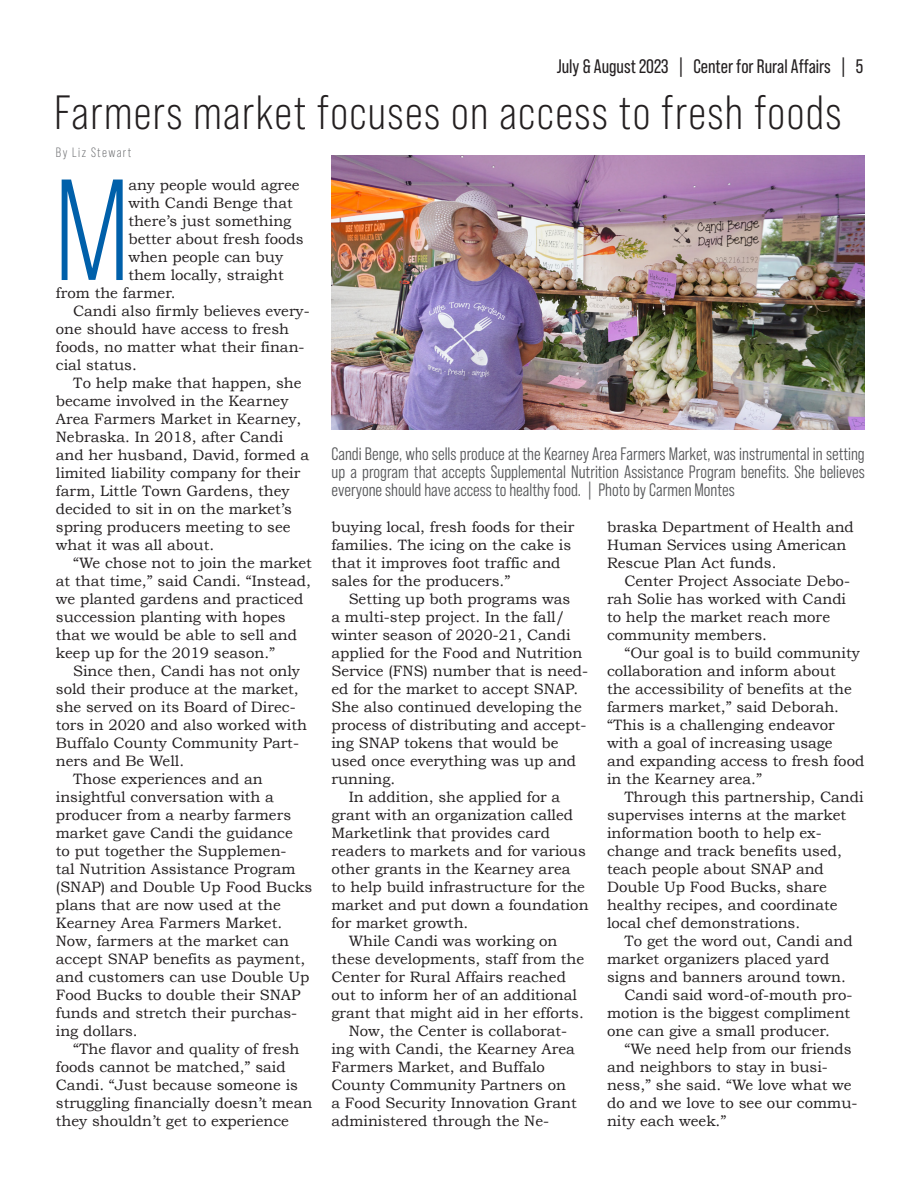
<style>
.page{position:relative;width:918px;height:1188px;background:#fff}
.page>*{position:absolute;margin:0;border:0;box-sizing:border-box;transform-origin:0 0}
.Body_Copy_-_1st_para{font:143.55px "Bebas Neue";color:#0060aa}
.Headline{font:48px "Bebas Neue Pro";letter-spacing:.03em;color:#231f20}
.Body_Copy{font:19.5px "Bebas Neue Pro";color:#231f20}
.t1{font:18px/18px "Bebas Neue Pro Middle";color:#57585a;text-align:justify}
.Body_Copy_-_1st_para-2{font:15px/18px "Bookman Old Style";color:#231f20}
.Byline{font:13.5px "Bebas Neue Pro";letter-spacing:.1em;color:#6c6d70}
</style>
<div class="page">
<img style="left:331px;top:156px;width:534px;height:273px">
<p class="Body_Copy" style="left:557px;top:56px;width:308px">July &amp; August 2023 | Center for Rural Affairs | 5</p>
<p class="Headline" style="left:54px;top:86px;width:789px">Farmers market focuses on access to fresh foods</p>
<p class="Byline" style="left:56px;top:145px;width:77px">By Liz Stewart</p>
<p class="Body_Copy_-_1st_para" style="left:56px;top:154px;width:74px">M</p>
<p class="Body_Copy_-_1st_para-2" style="left:128px;top:176px;width:173px">any people would agree</p>
<p class="Body_Copy_-_1st_para-2" style="left:128px;top:194px;width:166px">with Candi Benge that</p>
<p class="Body_Copy_-_1st_para-2" style="left:128px;top:212px;width:165px">there’s just something</p>
<p class="Body_Copy_-_1st_para-2" style="left:128px;top:230px;width:177px">better about fresh foods</p>
<p class="Body_Copy_-_1st_para-2" style="left:128px;top:248px;width:156px">when people can buy</p>
<p class="Body_Copy_-_1st_para-2" style="left:128px;top:266px;width:157px">them locally, straight</p>
<p class="Body_Copy_-_1st_para-2" style="left:56px;top:284px;width:121px">from the farmer.</p>
<p class="Body_Copy_-_1st_para-2" style="left:56px;top:302px;width:255px;text-indent:17px">Candi also firmly believes every&shy;one should have access to fresh foods, no matter what their finan&shy;cial status.</p>
<p class="Body_Copy_-_1st_para-2" style="left:56px;top:374px;width:255px;text-indent:17px">To help make that happen, she became involved in the Kearney<br>Area Farmers Market in Kearney,<br>Nebraska. In 2018, after Candi and her husband, David, formed a limited liability company for their farm, Little Town Gardens, they decided to sit in on the market’s spring producers meeting to see what it was all about.</p>
<p class="Body_Copy_-_1st_para-2" style="left:56px;top:554px;width:257px;text-indent:17px">“We chose not to join the market at that time,” said Candi. “Instead, we planted gardens and practiced succession planting with hopes that we would be able to sell and keep up for the 2019 season.”</p>
<p class="Body_Copy_-_1st_para-2" style="left:56px;top:662px;width:253px;text-indent:17px">Since then, Candi has not only sold their produce at the market, she served on its Board of Direc&shy;tors in 2020 and also worked with<br>Buffalo County Community Part&shy;ners and Be Well.</p>
<p class="Body_Copy_-_1st_para-2" style="left:56px;top:770px;width:258px;text-indent:17px">Those experiences and an insightful conversation with a producer from a nearby farmers market gave Candi the guidance<br>to put together the Supplemen-<br>tal Nutrition Assistance Program (SNAP) and Double Up Food Bucks plans that are now used at the<br>Kearney Area Farmers Market.<br>Now, farmers at the market can accept SNAP benefits as payment, and customers can use Double Up<br>Food Bucks to double their SNAP funds and stretch their purchas&shy;ing dollars.</p>
<p class="Body_Copy_-_1st_para-2" style="left:56px;top:1040px;width:258px;text-indent:17px">“The flavor and quality of fresh foods cannot be matched,” said Candi. “Just because someone is struggling financially doesn’t mean they shouldn’t get to experience</p>
<p class="t1" style="left:331px;top:445px;width:535px">Candi Benge, who sells produce at the Kearney Area Farmers Market, was instrumental in setting up a program that accepts Supplemental Nutrition Assistance Program benefits. She believes everyone should have access to healthy food. | Photo by Carmen Montes</p>
<p class="Body_Copy_-_1st_para-2" style="left:331px;top:518px;width:244px">buying local, fresh foods for their families. The icing on the cake is that it improves foot traffic and sales for the producers.”</p>
<p class="Body_Copy_-_1st_para-2" style="left:331px;top:590px;width:258px;text-indent:17px">Setting up both programs was<br>a multi-step project. In the fall/ winter season of 2020-21, Candi applied for the Food and Nutrition<br>Service (FNS) number that is need&shy;ed for the market to accept SNAP.<br>She also continued developing the process of distributing and accept&shy;ing SNAP tokens that would be used once everything was up and running.</p>
<p class="Body_Copy_-_1st_para-2" style="left:331px;top:788px;width:259px;text-indent:17px">In addition, she applied for a grant with an organization called<br>Marketlink that provides card readers to markets and for various other grants in the Kearney area<br>to help build infrastructure for the market and put down a foundation for market growth.</p>
<p class="Body_Copy_-_1st_para-2" style="left:331px;top:932px;width:254px;text-indent:17px">While Candi was working on these developments, staff from the<br>Center for Rural Affairs reached out to inform her of an additional grant that might aid in her efforts.</p>
<p class="Body_Copy_-_1st_para-2" style="left:331px;top:1022px;width:247px;text-indent:17px">Now, the Center is collaborat&shy;ing with Candi, the Kearney Area<br>Farmers Market, and Buffalo<br>County Community Partners on a Food Security Innovation Grant administered through the Ne-</p>
<p class="Body_Copy_-_1st_para-2" style="left:607px;top:518px;width:248px">braska Department of Health and<br>Human Services using American<br>Rescue Plan Act funds.</p>
<p class="Body_Copy_-_1st_para-2" style="left:607px;top:572px;width:244px;text-indent:17px">Center Project Associate Debo&shy;rah Solie has worked with Candi to help the market reach more community members.</p>
<p class="Body_Copy_-_1st_para-2" style="left:607px;top:644px;width:259px;text-indent:17px">“Our goal is to build community collaboration and inform about<br>the accessibility of benefits at the farmers market,” said Deborah. “This is a challenging endeavor with a goal of increasing usage and expanding access to fresh food in the Kearney area.”</p>
<p class="Body_Copy_-_1st_para-2" style="left:607px;top:788px;width:258px;text-indent:17px">Through this partnership, Candi supervises interns at the market information booth to help ex&shy;change and track benefits used, teach people about SNAP and<br>Double Up Food Bucks, share healthy recipes, and coordinate local chef demonstrations.</p>
<p class="Body_Copy_-_1st_para-2" style="left:607px;top:932px;width:247px;text-indent:17px">To get the word out, Candi and market organizers placed yard signs and banners around town.</p>
<p class="Body_Copy_-_1st_para-2" style="left:607px;top:986px;width:247px;text-indent:17px">Candi said word-of-mouth pro&shy;motion is the biggest compliment one can give a small producer.</p>
<p class="Body_Copy_-_1st_para-2" style="left:607px;top:1040px;width:252px;text-indent:17px">“We need help from our friends and neighbors to stay in busi&shy;ness,” she said. “We love what we do and we love to see our commu&shy;nity each week.”</p>
</div>
